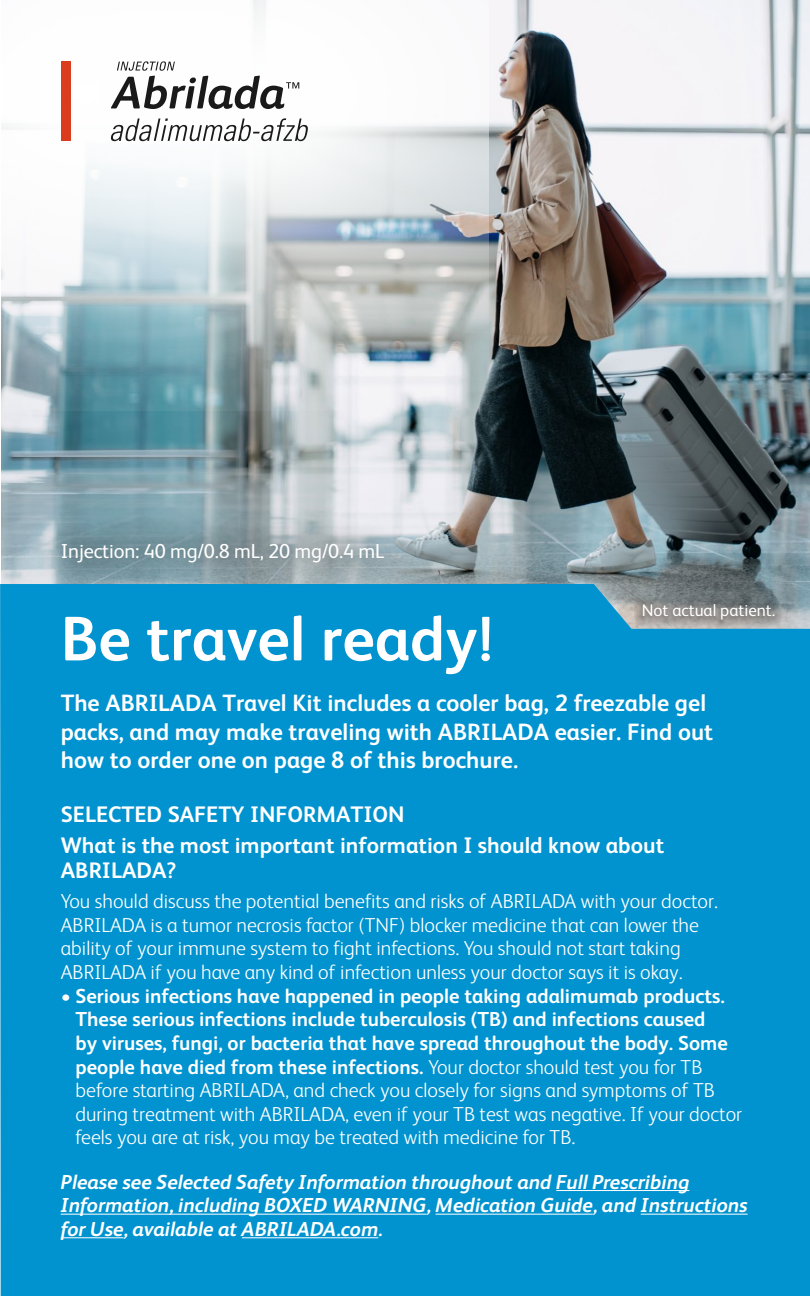
<style>
.page{position:relative;width:810px;height:1296px;background:#fff}
.page>*{position:absolute;margin:0;border:0;box-sizing:border-box;transform-origin:0 0}
.t1{font:700 63px "FS Albert";color:#fff}
.t2{font:700 23.62px/28.3px "FS Albert";color:#fff}
.t3{font:700 22.5px/31.3px "FS Albert";color:#fff}
.t4{font:700 20.25px/23.6px "FS Albert";color:#fff}
.t5{font:300 20.25px/23.6px "FS Albert";color:#fff}
.t6{font:italic 700 20.25px/23.6px "FS Albert";color:#fff}
.t7{font:20.25px "FS Albert";letter-spacing:-.01em;color:#fff}
.t8{font:16.88px "FS Albert";color:#fff}
.s1{font-weight:300}
</style>
<div class="page">
<img style="left:1px;top:0;width:809px;height:584px">
<img style="left:1px;top:0;width:488px;height:410px">
<div style="left:0;top:584px;width:810px;height:712px;background:#0093cf"></div>
<div style="left:61px;top:61px;width:9px;height:80px;background:#dc3c1e"></div>
<svg style="left:111px;top:61px;width:188px;height:48px"></svg>
<svg style="left:110px;top:118px;width:199px;height:23px"></svg>
<svg style="left:36px;top:517px;width:371px;height:70px"></svg>
<div style="left:634px;top:595px;width:150px;height:35px;background:#000;opacity:.6"></div>
<hr style="left:556px;top:1190px;width:133px;height:1px;background:#fff">
<hr style="left:61px;top:1214px;width:366px;height:1px;background:#fff">
<hr style="left:436px;top:1214px;width:157px;height:1px;background:#fff">
<hr style="left:641px;top:1214px;width:107px;height:1px;background:#fff">
<hr style="left:61px;top:1237px;width:63px;height:1px;background:#fff">
<hr style="left:242px;top:1237px;width:136px;height:1px;background:#fff">
<p class="t7" style="left:61px;top:537px;width:325px">Injection: 40 mg/0.8 mL, 20 mg/0.4 mL</p>
<p class="t8" style="left:642px;top:599px;width:135px">Not actual patient.</p>
<h1 class="t1" style="left:61px;top:602px;width:433px">Be travel ready!</h1>
<p class="t2" style="left:61px;top:689px;width:654px">The ABRILADA Travel Kit includes a cooler bag, 2 freezable gel packs, and may make traveling with ABRILADA easier. Find out how to order one on page 8 of this brochure.</p>
<p class="t3" style="left:61px;top:799px;width:605px">SELECTED SAFETY INFORMATION<br>What is the most important information I should know about</p>
<p class="t3" style="left:61px;top:855px;width:117px">ABRILADA?</p>
<p class="t5" style="left:61px;top:888px;width:659px">You should discuss the potential benefits and risks of ABRILADA with your doctor.<br>ABRILADA is a tumor necrosis factor (TNF) blocker medicine that can lower the ability of your immune system to fight infections. You should not start taking ABRILADA if you have any kind of infection unless your doctor says it is okay.</p>
<p class="t4" style="left:76px;top:984px;width:668px;text-indent:-15px"><span class="s1">•</span> Serious infections have happened in people taking adalimumab products.<br>These serious infections include tuberculosis (TB) and infections caused<br>by viruses, fungi, or bacteria that have spread throughout the body. Some people have died from these infections. <span class="s1">Your doctor should test you for TB before starting ABRILADA, and check you closely for signs and symptoms of TB during treatment with ABRILADA, even if your TB test was negative. If your doctor feels you are at risk, you may be treated with medicine for TB.</span></p>
<p class="t6" style="left:61px;top:1169px;width:688px">Please see Selected Safety Information throughout and Full Prescribing<br>Information, including BOXED WARNING, Medication Guide, and Instructions for Use, available at ABRILADA.com.</p>
</div>
